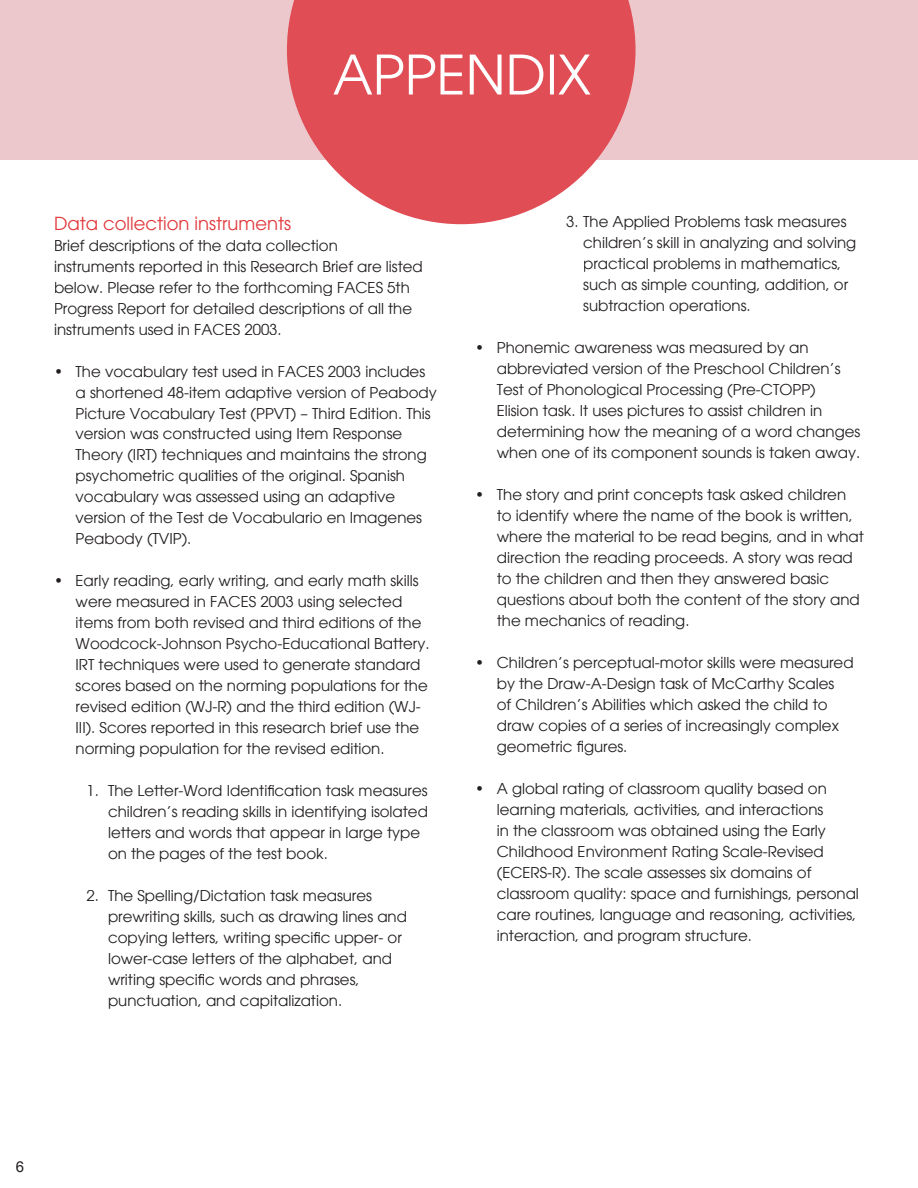
<style>
.page{position:relative;width:918px;height:1188px;background:#fff}
.page>*{position:absolute;margin:0;border:0;box-sizing:border-box;transform-origin:0 0}
.t1{font:54px "Avant Garde";color:#fff}
.t2{font:18px "Avant Garde";color:#e2383c}
.t3{font:15px/21px "Avant Garde";color:#231f20}
.t4{font:15px "Arial";color:#231f20}
</style>
<div class="page">
<div style="left:0;top:0;width:918px;height:160px;background:#ecc7cc"></div>
<svg style="left:287px;top:0;width:349px;height:224px;fill:#e04d55"></svg>
<h1 class="t1" style="left:333px;top:43px;width:260px">APPENDIX</h1>
<p class="t2" style="left:54px;top:212px;width:239px">Data collection instruments</p>
<p class="t3" style="left:54px;top:235px;width:370px">Brief descriptions of the data collection<br>instruments reported in this Research Brief are listed below. Please refer to the forthcoming FACES 5th Progress Report for detailed descriptions of all the instruments used in FACES 2003.</p>
<p class="t3" style="left:76px;top:361px;width:363px;text-indent:-22px">• The vocabulary test used in FACES 2003 includes a shortened 48-item adaptive version of Peabody Picture Vocabulary Test (PPVT) – Third Edition. This version was constructed using Item Response Theory (IRT) techniques and maintains the strong psychometric qualities of the original. Spanish vocabulary was assessed using an adaptive version of the Test de Vocabulario en Imagenes Peabody (TVIP).</p>
<p class="t3" style="left:76px;top:571px;width:356px;text-indent:-22px">• Early reading, early writing, and early math skills were measured in FACES 2003 using selected items from both revised and third editions of the Woodcock-Johnson Psycho-Educational Battery.<br>IRT techniques were used to generate standard scores based on the norming populations for the revised edition (WJ-R) and the third edition (WJ-III). Scores reported in this research brief use the norming population for the revised edition.</p>
<p class="t3" style="left:108px;top:781px;width:322px;text-indent:-22px">1. The Letter-Word Identification task measures children’s reading skills in identifying isolated letters and words that appear in large type on the pages of the test book.</p>
<p class="t3" style="left:108px;top:886px;width:301px;text-indent:-22px">2. The Spelling/Dictation task measures prewriting skills, such as drawing lines and copying letters, writing specific upper- or lower-case letters of the alphabet, and writing specific words and phrases, punctuation, and capitalization.</p>
<p class="t3" style="left:583px;top:211px;width:275px;text-indent:-17px">3. The Applied Problems task measures children’s skill in analyzing and solving practical problems in mathematics, such as simple counting, addition, or subtraction operations.</p>
<p class="t3" style="left:497px;top:337px;width:365px;text-indent:-22px">• Phonemic awareness was measured by an abbreviated version of the Preschool Children’s Test of Phonological Processing (Pre-CTOPP)<br>Elision task. It uses pictures to assist children in determining how the meaning of a word changes when one of its component sounds is taken away.</p>
<p class="t3" style="left:497px;top:484px;width:369px;text-indent:-22px">• The story and print concepts task asked children to identify where the name of the book is written, where the material to be read begins, and in what direction the reading proceeds. A story was read to the children and then they answered basic questions about both the content of the story and the mechanics of reading.</p>
<p class="t3" style="left:497px;top:652px;width:358px;text-indent:-22px">• Children’s perceptual-motor skills were measured by the Draw-A-Design task of McCarthy Scales<br>of Children’s Abilities which asked the child to draw copies of a series of increasingly complex geometric figures.</p>
<p class="t3" style="left:497px;top:778px;width:364px;text-indent:-22px">• A global rating of classroom quality based on learning materials, activities, and interactions<br>in the classroom was obtained using the Early Childhood Environment Rating Scale-Revised (ECERS-R). The scale assesses six domains of classroom quality: space and furnishings, personal care routines, language and reasoning, activities, interaction, and program structure.</p>
<p class="t4" style="left:16px;top:1157px;width:10px">6</p>
</div>
